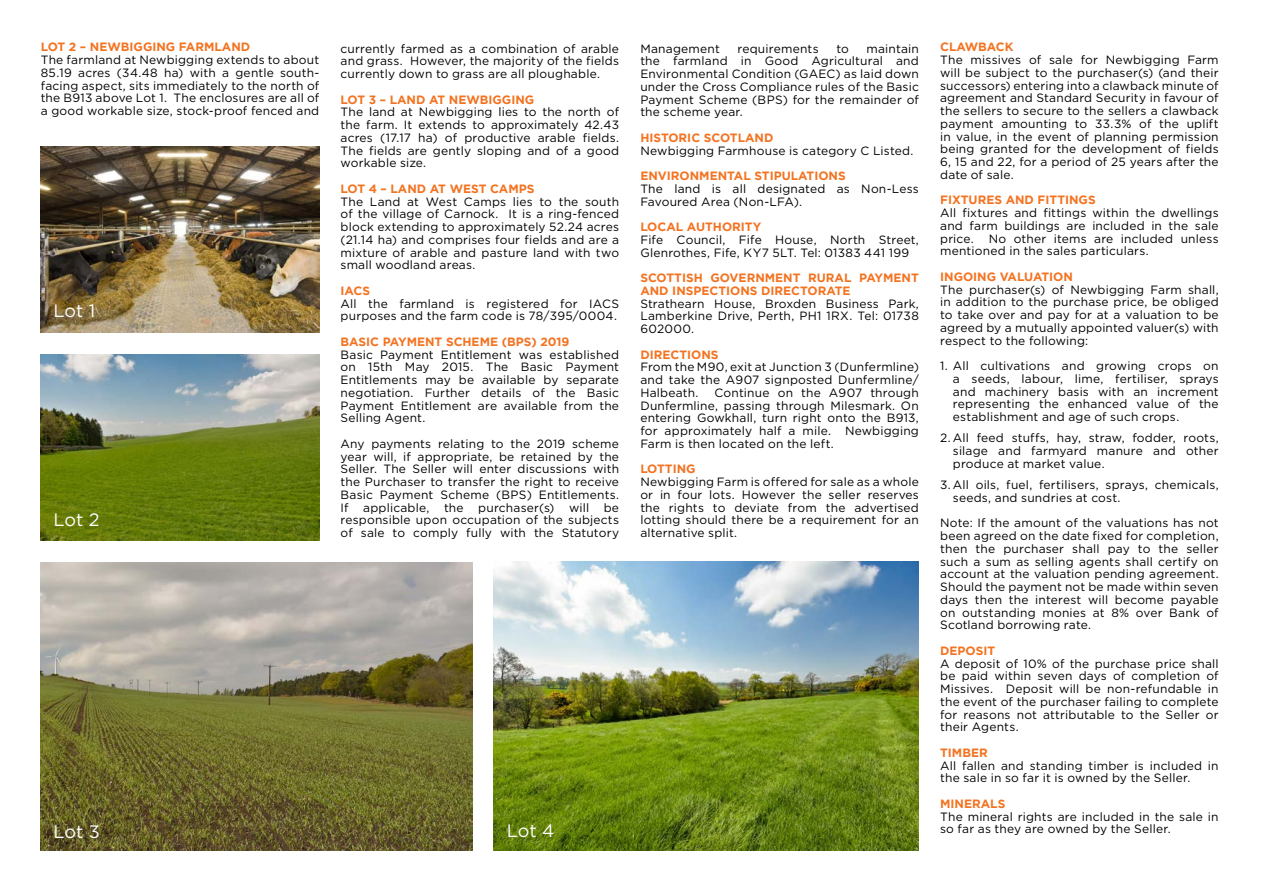
<style>
.page{position:relative;width:1263px;height:893px;background:#fff}
.page>*{position:absolute;margin:0;border:0;box-sizing:border-box;transform-origin:0 0}
.Body_Text{font:18px "Gotham";letter-spacing:-.005em;color:#fff}
.Body_Text-2{font:12px/12.8px "Gotham";letter-spacing:.015em;color:#000;text-align:justify}
.Headings_Text{font:700 12px/12.8px "Gotham";color:#f37321}
</style>
<div class="page">
<img style="left:41px;top:562px;width:431px;height:288px">
<img style="left:41px;top:354px;width:278px;height:186px">
<img style="left:41px;top:146px;width:278px;height:186px">
<img style="left:494px;top:562px;width:425px;height:288px">
<p class="Headings_Text" style="left:41px;top:40px;width:211px">LOT 2 – NEWBIGGING FARMLAND</p>
<p class="Body_Text-2" style="left:41px;top:53px;width:280px">The farmland at Newbigging extends to about 85.19 acres (34.48 ha) with a gentle south&shy;facing aspect, sits immediately to the north of the B913 above Lot 1. The enclosures are all of a good workable size, stock-proof fenced and</p>
<p class="Body_Text-2" style="left:341px;top:42px;width:280px">currently farmed as a combination of arable and grass. However, the majority of the fields currently down to grass are all ploughable.</p>
<p class="Headings_Text" style="left:341px;top:93px;width:195px">LOT 3 – LAND AT NEWBIGGING</p>
<p class="Body_Text-2" style="left:341px;top:105px;width:280px">The land at Newbigging lies to the north of the farm. It extends to approximately 42.43 acres (17.17 ha) of productive arable fields.<br>The fields are gently sloping and of a good workable size.</p>
<p class="Headings_Text" style="left:341px;top:182px;width:195px">LOT 4 – LAND AT WEST CAMPS</p>
<p class="Body_Text-2" style="left:341px;top:195px;width:280px">The Land at West Camps lies to the south of the village of Carnock. It is a ring-fenced block extending to approximately 52.24 acres (21.14 ha) and comprises four fields and are a mixture of arable and pasture land with two small woodland areas.</p>
<p class="Headings_Text" style="left:341px;top:284px;width:31px">IACS</p>
<p class="Body_Text-2" style="left:341px;top:297px;width:280px">All the farmland is registered for IACS purposes and the farm code is 78/395/0004.</p>
<p class="Headings_Text" style="left:341px;top:335px;width:231px">BASIC PAYMENT SCHEME (BPS) 2019</p>
<p class="Body_Text-2" style="left:341px;top:348px;width:280px">Basic Payment Entitlement was established on 15th May 2015. The Basic Payment Entitlements may be available by separate negotiation. Further details of the Basic Payment Entitlement are available from the Selling Agent.</p>
<p class="Body_Text-2" style="left:341px;top:437px;width:280px">Any payments relating to the 2019 scheme year will, if appropriate, be retained by the Seller. The Seller will enter discussions with the Purchaser to transfer the right to receive Basic Payment Scheme (BPS) Entitlements.<br>If applicable, the purchaser(s) will be responsible upon occupation of the subjects of sale to comply fully with the Statutory</p>
<p class="Body_Text" style="left:54px;top:301px;width:43px">Lot 1</p>
<p class="Body_Text" style="left:54px;top:510px;width:48px">Lot 2</p>
<p class="Body_Text" style="left:54px;top:821px;width:48px">Lot 3</p>
<p class="Body_Text" style="left:507px;top:821px;width:49px">Lot 4</p>
<p class="Body_Text-2" style="left:640px;top:42px;width:280px;text-indent:226px">maintain the farmland in Good Agricultural and Environmental Condition (GAEC) as laid down under the Cross Compliance rules of the Basic Payment Scheme (BPS) for the remainder of the scheme year.</p>
<p class="Headings_Text" style="left:640px;top:131px;width:135px">HISTORIC SCOTLAND</p>
<p class="Body_Text-2" style="left:640px;top:144px;width:275px">Newbigging Farmhouse is category C Listed.</p>
<p class="Headings_Text" style="left:640px;top:169px;width:207px">ENVIRONMENTAL STIPULATIONS</p>
<p class="Body_Text-2" style="left:640px;top:182px;width:280px">The land is all designated as Non-Less<br>Favoured Area (Non-LFA).</p>
<p class="Headings_Text" style="left:640px;top:220px;width:122px">LOCAL AUTHORITY</p>
<p class="Body_Text-2" style="left:640px;top:233px;width:280px">Fife Council, Fife House, North Street,<br>Glenrothes, Fife, KY7 5LT. Tel: 01383 441 199</p>
<p class="Headings_Text" style="left:640px;top:271px;width:280px">SCOTTISH GOVERNMENT RURAL PAYMENT<br>AND INSPECTIONS DIRECTORATE</p>
<p class="Body_Text-2" style="left:640px;top:297px;width:280px">Strathearn House, Broxden Business Park, Lamberkine Drive, Perth, PH1 1RX. Tel: 01738<br>602000.</p>
<p class="Headings_Text" style="left:640px;top:348px;width:80px">DIRECTIONS</p>
<p class="Body_Text-2" style="left:640px;top:360px;width:280px">From the M90, exit at Junction 3 (Dunfermline) and take the A907 signposted Dunfermline/ Halbeath.</p>
<p class="Body_Text-2" style="left:640px;top:42px;width:81px">Management</p>
<p class="Body_Text-2" style="left:737px;top:42px;width:83px">requirements</p>
<p class="Body_Text-2" style="left:836px;top:42px;width:14px">to</p>
<p class="Body_Text-2" style="left:640px;top:386px;width:280px;text-indent:74px">Continue on the A907 through Dunfermline, passing through Milesmark. On entering Gowkhall, turn right onto the B913, for approximately half a mile. Newbigging Farm is then located on the left.</p>
<p class="Headings_Text" style="left:640px;top:462px;width:57px">LOTTING</p>
<p class="Body_Text-2" style="left:640px;top:475px;width:280px">Newbigging Farm is offered for sale as a whole or in four lots. However the seller reserves the rights to deviate from the advertised lotting should there be a requirement for an alternative split.</p>
<p class="Headings_Text" style="left:940px;top:40px;width:75px">CLAWBACK</p>
<p class="Body_Text-2" style="left:940px;top:53px;width:280px">The missives of sale for Newbigging Farm will be subject to the purchaser(s) (and their successors) entering into a clawback minute of agreement and Standard Security in favour of the sellers to secure to the sellers a clawback payment amounting to 33.3% of the uplift in value, in the event of planning permission being granted for the development of fields 6, 15 and 22, for a period of 25 years after the date of sale.</p>
<p class="Headings_Text" style="left:940px;top:193px;width:157px">FIXTURES AND FITTINGS</p>
<p class="Body_Text-2" style="left:940px;top:206px;width:280px">All fixtures and fittings within the dwellings and farm buildings are included in the sale price. No other items are included unless mentioned in the sales particulars.</p>
<p class="Headings_Text" style="left:940px;top:270px;width:134px">INGOING VALUATION</p>
<p class="Body_Text-2" style="left:940px;top:283px;width:280px">The purchaser(s) of Newbigging Farm shall, in addition to the purchase price, be obliged to take over and pay for at a valuation to be agreed by a mutually appointed valuer(s) with respect to the following:</p>
<p class="Body_Text-2" style="left:953px;top:359px;width:267px;text-indent:-13px">1. All cultivations and growing crops on a seeds, labour, lime, fertiliser, sprays and machinery basis with an increment representing the enhanced value of the establishment and age of such crops.</p>
<p class="Body_Text-2" style="left:953px;top:431px;width:267px;text-indent:-13px">2. All feed stuffs, hay, straw, fodder, roots, silage and farmyard manure and other produce at market value.</p>
<p class="Body_Text-2" style="left:953px;top:478px;width:267px;text-indent:-13px">3. All oils, fuel, fertilisers, sprays, chemicals, seeds, and sundries at cost.</p>
<p class="Body_Text-2" style="left:940px;top:516px;width:280px">Note: If the amount of the valuations has not been agreed on the date fixed for completion, then the purchaser shall pay to the seller such a sum as selling agents shall certify on account at the valuation pending agreement.<br>Should the payment not be made within seven days then the interest will become payable on outstanding monies at 8% over Bank of Scotland borrowing rate.</p>
<p class="Headings_Text" style="left:940px;top:644px;width:57px">DEPOSIT</p>
<p class="Body_Text-2" style="left:940px;top:657px;width:280px">A deposit of 10% of the purchase price shall be paid within seven days of completion of Missives. Deposit will be non-refundable in the event of the purchaser failing to complete for reasons not attributable to the Seller or their Agents.</p>
<p class="Headings_Text" style="left:940px;top:746px;width:49px">TIMBER</p>
<p class="Body_Text-2" style="left:940px;top:759px;width:280px">All fallen and standing timber is included in the sale in so far it is owned by the Seller.</p>
<p class="Headings_Text" style="left:940px;top:797px;width:67px">MINERALS</p>
<p class="Body_Text-2" style="left:940px;top:810px;width:280px">The mineral rights are included in the sale in so far as they are owned by the Seller.</p>
</div>
